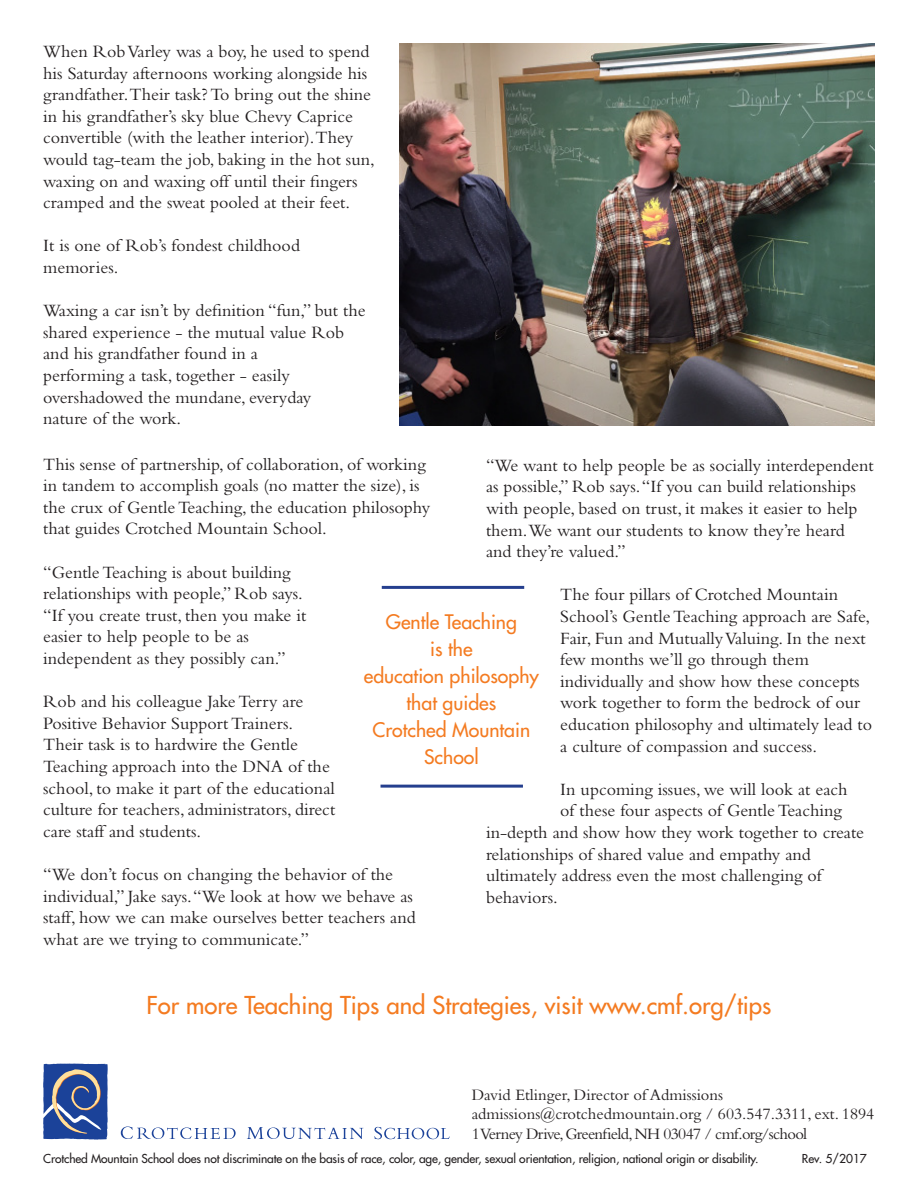
<style>
.page{position:relative;width:918px;height:1188px;background:#fff}
.page>*{position:absolute;margin:0;border:0;box-sizing:border-box;transform-origin:0 0}
.t1{font:24px "Futura";color:#f47b21}
.t2{font:19.5px/27px "Futura";color:#f47b21;text-align:center}
.t3{font:18px/21.6px "Bembo";color:#231f20}
.t4{font:16.5px "Bembo";color:#231f20}
.t5{font:16.5px "Bembo";letter-spacing:-.04em;color:#231f20}
.t6{font:12px "Futura";letter-spacing:-.01em;color:#231f20}
</style>
<div class="page">
<svg style="left:43px;top:1064px;width:65px;height:76px;background:#49629e"></svg>
<svg style="left:121px;top:1126px;width:115px;height:13px"></svg>
<svg style="left:247px;top:1127px;width:116px;height:12px"></svg>
<svg style="left:374px;top:1127px;width:76px;height:12px"></svg>
<img style="left:400px;top:43px;width:475px;height:383px">
<hr style="left:382px;top:586px;width:142px;height:3px;background:#253f8e">
<hr style="left:381px;top:785px;width:142px;height:3px;background:#253f8e">
<p class="t3" style="left:43px;top:40px;width:333px">When Rob Varley was a boy, he used to spend his Saturday afternoons working alongside his grandfather.Their task? To bring out the shine in his grandfather’s sky blue Chevy Caprice convertible (with the leather interior).They would tag-team the job, baking in the hot sun, waxing on and waxing off until their fingers cramped and the sweat pooled at their feet.</p>
<p class="t3" style="left:43px;top:235px;width:258px">It is one of Rob’s fondest childhood</p>
<p class="t3" style="left:43px;top:256px;width:77px">memories.</p>
<p class="t3" style="left:43px;top:299px;width:324px">Waxing a car isn’t by definition “fun,” but the shared experience - the mutual value Rob and his grandfather found in a</p>
<p class="t3" style="left:43px;top:364px;width:248px">performing a task, together - easily</p>
<p class="t3" style="left:43px;top:386px;width:270px">overshadowed the mundane, everyday</p>
<p class="t3" style="left:43px;top:407px;width:140px">nature of the work.</p>
<p class="t3" style="left:43px;top:453px;width:388px">This sense of partnership, of collaboration, of working in tandem to accomplish goals (no matter the size), is the crux of Gentle Teaching, the education philosophy that guides Crotched Mountain School.</p>
<p class="t3" style="left:43px;top:561px;width:249px">“Gentle Teaching is about building</p>
<p class="t3" style="left:43px;top:582px;width:261px">relationships with people,” Rob says.</p>
<p class="t3" style="left:43px;top:604px;width:265px">“If you create trust, then you make it easier to help people to be as</p>
<p class="t3" style="left:43px;top:647px;width:244px">independent as they possibly can.”</p>
<p class="t3" style="left:43px;top:690px;width:262px">Rob and his colleague Jake Terry are</p>
<p class="t3" style="left:43px;top:712px;width:252px">Positive Behavior Support Trainers.</p>
<p class="t3" style="left:43px;top:734px;width:256px">Their task is to hardwire the Gentle</p>
<p class="t3" style="left:43px;top:755px;width:294px">Teaching approach into the DNA of the school, to make it part of the educational culture for teachers, administrators, direct</p>
<p class="t3" style="left:43px;top:820px;width:160px">care staff and students.</p>
<p class="t3" style="left:43px;top:863px;width:352px">“We don’t focus on changing the behavior of the</p>
<p class="t3" style="left:43px;top:885px;width:374px">individual,” Jake says. “We look at how we behave as staff, how we can make ourselves better teachers and what are we trying to communicate.”</p>
<p class="t3" style="left:486px;top:454px;width:389px">“We want to help people be as socially interdependent as possible,” Rob says. “If you can build relationships with people, based on trust, it makes it easier to help them.We want our students to know they’re heard and they’re valued.”</p>
<p class="t3" style="left:560px;top:584px;width:311px">The four pillars of Crotched Mountain School’s Gentle Teaching approach are Safe, Fair, Fun and Mutually Valuing. In the next few months we’ll go through them</p>
<p class="t3" style="left:560px;top:670px;width:314px">individually and show how these concepts work together to form the bedrock of our education philosophy and ultimately lead to a culture of compassion and success.</p>
<p class="t3" style="left:560px;top:778px;width:289px">In upcoming issues, we will look at each</p>
<p class="t3" style="left:560px;top:800px;width:283px">of these four aspects of Gentle Teaching</p>
<p class="t3" style="left:486px;top:821px;width:380px">in-depth and show how they work together to create relationships of shared value and empathy and</p>
<p class="t3" style="left:486px;top:864px;width:337px">ultimately address even the most challenging of</p>
<p class="t3" style="left:486px;top:886px;width:74px">behaviors.</p>
<p class="t2" style="left:386px;top:609px;width:133px">Gentle Teaching</p>
<p class="t2" style="left:430px;top:636px;width:44px">is the</p>
<p class="t2" style="left:364px;top:663px;width:177px">education philosophy that guides</p>
<p class="t2" style="left:373px;top:717px;width:159px">Crotched Mountain<br>School</p>
<p class="t1" style="left:146px;top:990px;width:627px">For more Teaching Tips and Strategies, visit www.cmf.org/tips</p>
<p class="t4" style="left:472px;top:1085px;width:253px">David Etlinger, Director of Admissions</p>
<p class="t4" style="left:472px;top:1105px;width:404px">admissions@crotchedmountain.org / 603.547.3311, ext. 1894</p>
<p class="t5" style="left:472px;top:1124px;width:337px">1 Verney Drive, Greenfield, NH 03047 / cmf.org/school</p>
<p class="t6" style="left:802px;top:1151px;width:66px">Rev. 5/2017</p>
<p class="t6" style="left:43px;top:1151px;width:717px">Crotched Mountain School does not discriminate on the basis of race, color, age, gender, sexual orientation, religion, national origin or disability.</p>
</div>
